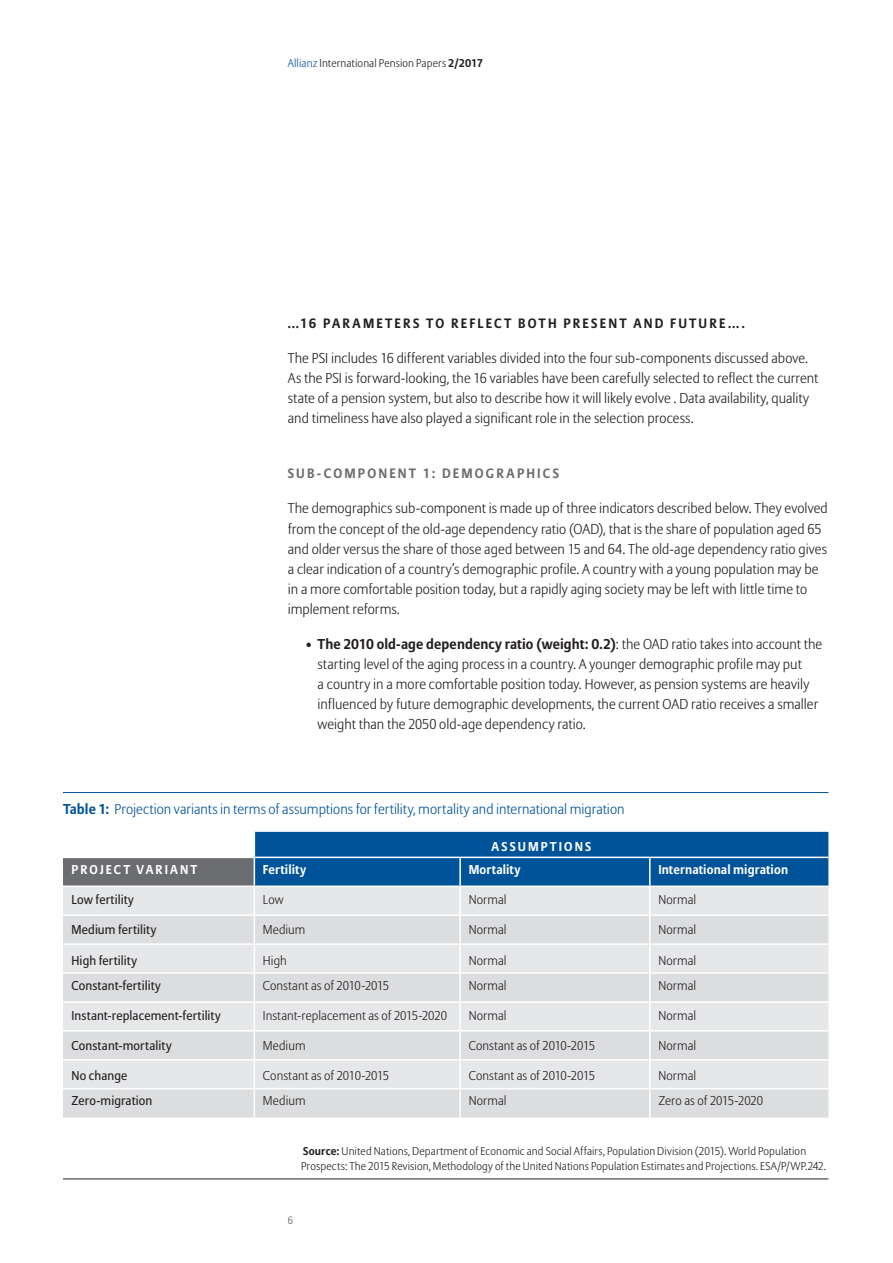
<style>
.page{position:relative;width:893px;height:1263px;background:#fff}
.page>*{position:absolute;margin:0;border:0;box-sizing:border-box;transform-origin:0 0}
.t1{font:300 14.25px/20.1px "Allianz Sans";letter-spacing:.005em;color:#231f20}
.t2{font:300 14.25px "Allianz Sans";color:#015399}
.t3{font:700 13.5px "Allianz Sans";letter-spacing:.16em;color:#231f20}
.t4{font:700 13.5px "Allianz Sans";letter-spacing:.16em;color:#6c6d70}
.t5{font:300 12.75px "Allianz Sans";letter-spacing:.005em;color:#231f20}
.t6{font:12.75px "Allianz Sans";letter-spacing:.01em;color:#231f20}
.t7{font:700 12.75px "Allianz Sans";letter-spacing:.015em;color:#fff}
.t8{font:700 12.75px "Allianz Sans";letter-spacing:.16em;color:#fff}
.t9{font:300 11.25px/15px "Allianz Sans";letter-spacing:.01em;color:#231f20}
.t10{font:300 10.5px "Allianz Sans";color:#57585a}
.s1{color:#015399}
.s2{font-weight:700}
</style>
<div class="page">
<hr style="left:63px;top:1178px;width:765px;height:1px;background:#231f20">
<div style="left:63px;top:857px;width:191px;height:29px;background:#6c6d70"></div>
<div style="left:63px;top:887px;width:191px;height:27px;background:#e6e7e9"></div>
<svg style="left:63px;top:916px;width:191px;height:201px;background:#e0e1e3"></svg>
<hr style="left:63px;top:857px;width:191px;height:1px;background:#fff">
<hr style="left:63px;top:885px;width:191px;height:2px;background:#fff">
<hr style="left:63px;top:943px;width:191px;height:2px;background:#fff">
<hr style="left:63px;top:972px;width:191px;height:2px;background:#fff">
<hr style="left:63px;top:1001px;width:191px;height:2px;background:#fff">
<hr style="left:63px;top:1030px;width:191px;height:1px;background:#fff">
<hr style="left:63px;top:1059px;width:191px;height:1px;background:#fff">
<hr style="left:63px;top:1088px;width:191px;height:1px;background:#fff">
<svg style="left:254px;top:832px;width:574px;height:285px;background:#b9c9d7"></svg>
<hr style="left:460px;top:1088px;width:190px;height:1px;background:#fff">
<hr style="left:459px;top:1089px;width:2px;height:28px;background:#fff">
<hr style="left:650px;top:1088px;width:178px;height:1px;background:#fff">
<hr style="left:649px;top:1089px;width:2px;height:28px;background:#fff">
<hr style="left:63px;top:792px;width:765px;height:1px;background:#015399">
<p class="t9" style="left:288px;top:56px;width:197px"><span class="s1">Allianz</span> International Pension Papers <span class="s2">2/2017</span></p>
<p class="t3" style="left:288px;top:315px;width:459px">…16 PARAMETERS TO REFLECT BOTH PRESENT AND FUTURE….</p>
<p class="t1" style="left:288px;top:349px;width:532px">The PSI includes 16 different variables divided into the four sub-components discussed above.<br>As the PSI is forward-looking, the 16 variables have been carefully selected to reflect the current state of a pension system, but also to describe how it will likely evolve . Data availability, quality and timeliness have also played a significant role in the selection process.</p>
<p class="t4" style="left:288px;top:465px;width:273px">SUB-COMPONENT 1: DEMOGRAPHICS</p>
<p class="t1" style="left:288px;top:499px;width:542px">The demographics sub-component is made up of three indicators described below. They evolved from the concept of the old-age dependency ratio (OAD), that is the share of population aged 65 and older versus the share of those aged between 15 and 64. The old-age dependency ratio gives a clear indication of a country’s demographic profile. A country with a young population may be in a more comfortable position today, but a rapidly aging society may be left with little time to implement reforms.</p>
<p class="t1" style="left:318px;top:634px;width:506px;text-indent:-13px"><span class="s2">• The 2010 old-age dependency ratio (weight: 0.2)</span>: the OAD ratio takes into account the starting level of the aging process in a country. A younger demographic profile may put<br>a country in a more comfortable position today. However, as pension systems are heavily influenced by future demographic developments, the current OAD ratio receives a smaller weight than the 2050 old-age dependency ratio.</p>
<p class="t2" style="left:63px;top:801px;width:563px"><span class="s2">Table 1:</span> Projection variants in terms of assumptions for fertility, mortality and international migration</p>
<p class="t8" style="left:492px;top:838px;width:101px">ASSUMPTIONS</p>
<p class="t8" style="left:72px;top:862px;width:127px">PROJECT VARIANT</p>
<p class="t7" style="left:263px;top:862px;width:45px">Fertility</p>
<p class="t7" style="left:469px;top:862px;width:53px">Mortality</p>
<p class="t7" style="left:658px;top:862px;width:131px">International migration</p>
<p class="t6" style="left:72px;top:892px;width:64px">Low fertility</p>
<p class="t5" style="left:263px;top:892px;width:22px">Low</p>
<p class="t5" style="left:469px;top:892px;width:39px">Normal</p>
<p class="t5" style="left:658px;top:892px;width:39px">Normal</p>
<p class="t6" style="left:72px;top:922px;width:86px">Medium fertility</p>
<p class="t5" style="left:263px;top:922px;width:44px">Medium</p>
<p class="t5" style="left:469px;top:922px;width:39px">Normal</p>
<p class="t5" style="left:658px;top:922px;width:39px">Normal</p>
<p class="t6" style="left:72px;top:952px;width:67px">High fertility</p>
<p class="t5" style="left:263px;top:952px;width:25px">High</p>
<p class="t5" style="left:469px;top:952px;width:39px">Normal</p>
<p class="t5" style="left:658px;top:952px;width:39px">Normal</p>
<p class="t6" style="left:72px;top:977px;width:91px">Constant-fertility</p>
<p class="t5" style="left:263px;top:977px;width:128px">Constant as of 2010-2015</p>
<p class="t5" style="left:469px;top:977px;width:39px">Normal</p>
<p class="t5" style="left:658px;top:977px;width:39px">Normal</p>
<p class="t6" style="left:72px;top:1007px;width:151px">Instant-replacement-fertility</p>
<p class="t5" style="left:263px;top:1007px;width:186px">Instant-replacement as of 2015-2020</p>
<p class="t5" style="left:469px;top:1007px;width:39px">Normal</p>
<p class="t5" style="left:658px;top:1007px;width:39px">Normal</p>
<p class="t6" style="left:72px;top:1037px;width:102px">Constant-mortality</p>
<p class="t5" style="left:263px;top:1037px;width:44px">Medium</p>
<p class="t5" style="left:469px;top:1037px;width:128px">Constant as of 2010-2015</p>
<p class="t5" style="left:658px;top:1037px;width:39px">Normal</p>
<p class="t6" style="left:72px;top:1068px;width:57px">No change</p>
<p class="t5" style="left:263px;top:1068px;width:128px">Constant as of 2010-2015</p>
<p class="t5" style="left:469px;top:1068px;width:128px">Constant as of 2010-2015</p>
<p class="t5" style="left:658px;top:1068px;width:39px">Normal</p>
<p class="t6" style="left:72px;top:1093px;width:82px">Zero-migration</p>
<p class="t5" style="left:263px;top:1093px;width:44px">Medium</p>
<p class="t5" style="left:469px;top:1093px;width:39px">Normal</p>
<p class="t5" style="left:658px;top:1093px;width:106px">Zero as of 2015-2020</p>
<p class="t9" style="left:301px;top:1144px;width:526px"><span class="s2">Source:</span> United Nations, Department of Economic and Social Affairs, Population Division (2015). World Population<br>Prospects: The 2015 Revision, Methodology of the United Nations Population Estimates and Projections. ESA/P/WP.242.</p>
<p class="t10" style="left:288px;top:1214px;width:7px">6</p>
</div>
